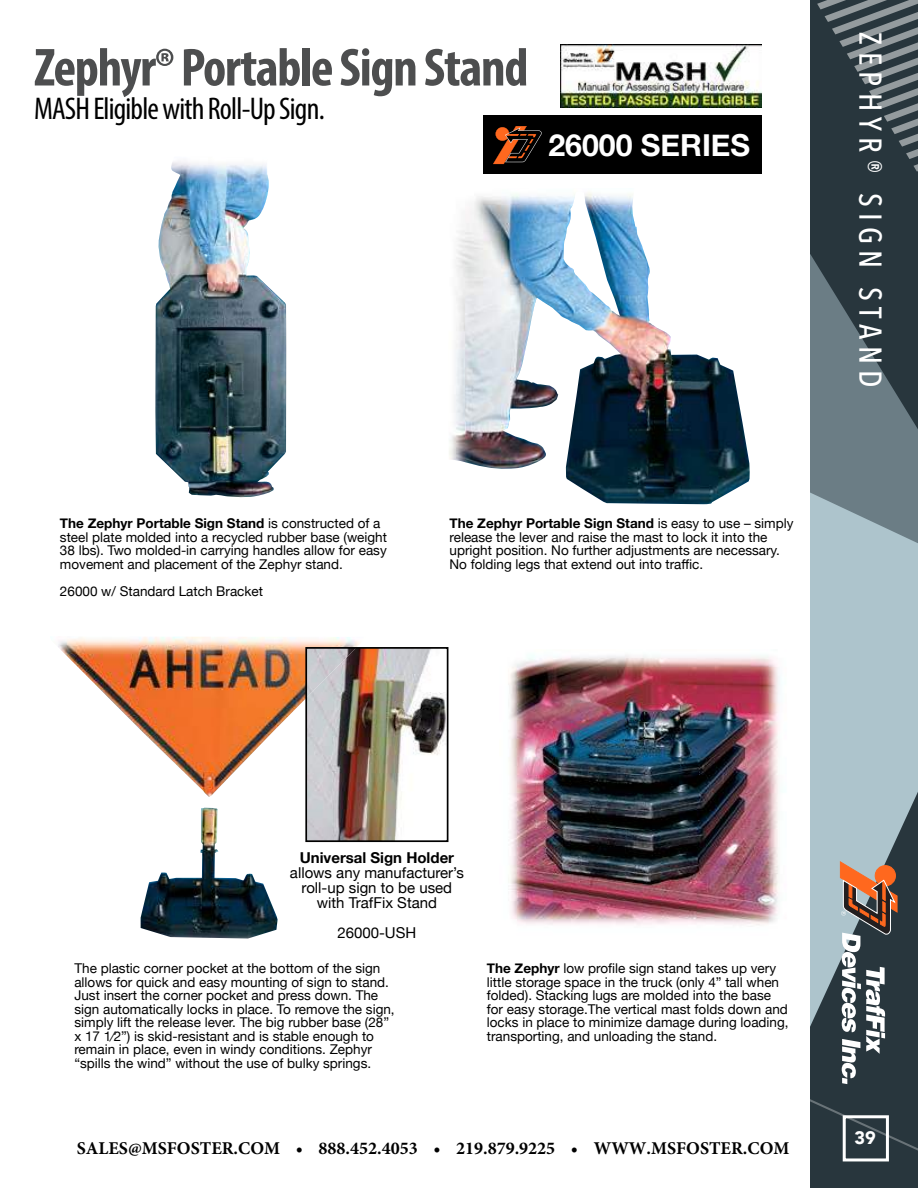
<style>
.page{position:relative;width:918px;height:1188px;background:#fff}
.page>*{position:absolute;margin:0;border:0;box-sizing:border-box;transform-origin:0 0}
.t1{font:700 condensed 54px "Myriad Pro";letter-spacing:-.025em;color:#4d4e4f}
.t2{font:condensed 31.5px "Myriad Pro";letter-spacing:-.025em;color:#000}
.t3{font:500 31.5px "Avenir Next Condensed";letter-spacing:.2em;color:#fff}
.t4{font:700 30.3px "Helvetica Neue";color:#fff}
.t5{font:700 18px "Minion Pro";color:#000}
.t6{font:900 18px "Avenir";color:#fff}
.t7{font:15px/15px "Helvetica Neue";color:#000;text-align:center}
.t8{font:700 15px "Helvetica Neue";color:#000}
.t9{font:13.5px/13.5px "Helvetica Neue";color:#000}
.s1{font-weight:700}
</style>
<div class="page">
<div style="left:483px;top:116px;width:278px;height:58px;background:#000"></div>
<svg style="left:493px;top:126px;width:49px;height:38px"></svg>
<img style="left:155px;top:161px;width:131px;height:337px">
<img style="left:449px;top:192px;width:301px;height:312px">
<img style="left:58px;top:637px;width:308px;height:302px">
<img style="left:508px;top:655px;width:272px;height:270px">
<img style="left:308px;top:650px;width:137px;height:189px">
<img style="left:308px;top:650px;width:48px;height:48px">
<div style="left:305px;top:647px;width:143px;height:195px;border:2px solid #000"></div>
<img style="left:561px;top:45px;width:200px;height:63px">
<div style="left:810px;top:0;width:108px;height:1188px;background:#28363d"></div>
<svg style="left:817px;top:0;width:101px;height:172px"></svg>
<svg style="left:810px;top:254px;width:108px;height:238px"></svg>
<svg style="left:810px;top:492px;width:108px;height:535px;background:#9bb1b9"></svg>
<svg style="left:810px;top:1099px;width:108px;height:52px"></svg>
<svg style="left:840px;top:861px;width:58px;height:223px"></svg>
<div style="left:843px;top:1115px;width:46px;height:46px;border:3px solid #fff"></div>
<h1 class="t1" style="left:34px;top:34px;width:496px">Zephyr® Portable Sign Stand</h1>
<h2 class="t2" style="left:34px;top:90px;width:292px">MASH Eligible with Roll-Up Sign.</h2>
<h3 class="t4" style="left:548px;top:121px;width:203px">26000 SERIES</h3>
<p class="t9" style="left:60px;top:517px;width:329px"><span class="s1">The Zephyr Portable Sign Stand</span> is constructed of a steel plate molded into a recycled rubber base (weight 38 lbs). Two molded-in carrying handles allow for easy movement and placement of the Zephyr stand.</p>
<p class="t9" style="left:60px;top:585px;width:205px">26000 w/ Standard Latch Bracket</p>
<p class="t9" style="left:450px;top:517px;width:346px"><span class="s1">The Zephyr Portable Sign Stand</span> is easy to use – simply release the lever and raise the mast to lock it into the upright position. No further adjustments are necessary.<br>No folding legs that extend out into traffic.</p>
<h2 class="t3" style="left:890px;top:32px;width:357px;rotate:90deg">ZEPHYR® SIGN STAND</h2>
<p class="t8" style="left:300px;top:846px;width:156px">Universal Sign Holder</p>
<p class="t7" style="left:290px;top:866px;width:175px">allows any manufacturer’s roll-up sign to be used with TrafFix Stand</p>
<p class="t7" style="left:337px;top:926px;width:80px">26000-USH</p>
<p class="t9" style="left:74px;top:962px;width:322px">The plastic corner pocket at the bottom of the sign allows for quick and easy mounting of sign to stand.<br>Just insert the corner pocket and press down. The sign automatically locks in place. To remove the sign, simply lift the release lever. The big rubber base (28” x 17 1⁄2”) is skid-resistant and is stable enough to remain in place, even in windy conditions. Zephyr “spills the wind” without the use of bulky springs.</p>
<p class="t9" style="left:487px;top:963px;width:303px"><span class="s1">The Zephyr</span> low profile sign stand takes up very little storage space in the truck (only 4” tall when folded). Stacking lugs are molded into the base for easy storage.The vertical mast folds down and locks in place to minimize damage during loading, transporting, and unloading the stand.</p>
<h3 class="t5" style="left:77px;top:1138px;width:714px">SALES@MSFOSTER.COM • 888.452.4053 • 219.879.9225 • WWW.MSFOSTER.COM</h3>
<h3 class="t6" style="left:855px;top:1123px;width:23px">39</h3>
</div>
